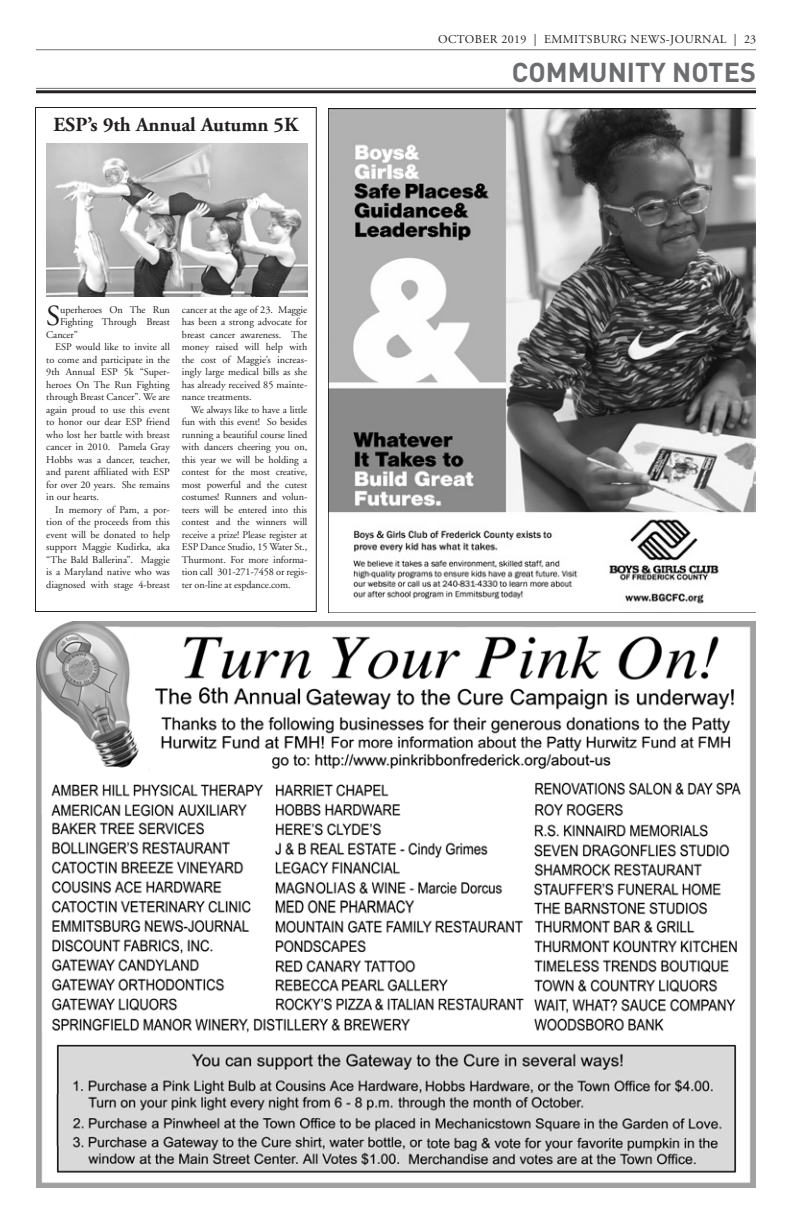
<style>
.page{position:relative;width:792px;height:1224px;background:#fff}
.page>*{position:absolute;margin:0;border:0;box-sizing:border-box;transform-origin:0 0}
._1st_paragraph{font:29.1px "Adobe Garamond";color:#231f20}
.t1{font:700 27px "DIN";color:#6c6d70}
.body{font:700 20px "Adobe Garamond";color:#231f20}
.t2{font:12px "Adobe Garamond";letter-spacing:.035em;color:#231f20}
.body-2{font:10.2px/12.5px "Adobe Garamond";color:#231f20;text-align:justify}
._1st_paragraph-2{font:10.2px "Adobe Garamond";letter-spacing:-.01em;color:#231f20}
</style>
<div class="page">
<hr style="left:36px;top:49px;width:720px;height:1px;background:#6c6d70">
<img style="left:46px;top:144px;width:261px;height:152px">
<div style="left:35px;top:107px;width:282px;height:505px;border:1px solid #231f20"></div>
<img style="left:329px;top:109px;width:427px;height:504px">
<img style="left:36px;top:621px;width:720px;height:567px">
<hr style="left:36px;top:88px;width:720px;height:1px;background:#6c6d70">
<hr style="left:36px;top:90px;width:720px;height:3px;background:#231f20">
<p class="body" style="left:53px;top:114px;width:246px">ESP’s 9th Annual Autumn 5K</p>
<p class="_1st_paragraph" style="left:46px;top:301px;width:16px">S</p>
<p class="_1st_paragraph-2" style="left:60px;top:304px;width:111px">uperheroes On The Run</p>
<p class="_1st_paragraph-2" style="left:60px;top:317px;width:111px">Fighting Through Breast</p>
<p class="_1st_paragraph-2" style="left:46px;top:329px;width:33px">Cancer”</p>
<p class="body-2" style="left:46px;top:341px;width:125px;text-indent:9px">ESP would like to invite all to come and participate in the 9th Annual ESP 5k “Super&shy;heroes On The Run Fighting through Breast Cancer”. We are again proud to use this event to honor our dear ESP friend who lost her battle with breast cancer in 2010. Pamela Gray Hobbs was a dancer, teacher, and parent affiliated with ESP for over 20 years. She remains in our hearts.</p>
<p class="body-2" style="left:46px;top:504px;width:125px;text-indent:9px">In memory of Pam, a por&shy;tion of the proceeds from this event will be donated to help support Maggie Kudirka, aka “The Bald Ballerina”. Maggie is a Maryland native who was diagnosed with stage 4-breast</p>
<p class="body-2" style="left:182px;top:304px;width:127px">cancer at the age of 23. Maggie has been a strong advocate for breast cancer awareness. The money raised will help with the cost of Maggie’s increas&shy;ingly large medical bills as she has already received 85 mainte&shy;nance treatments.</p>
<p class="body-2" style="left:182px;top:404px;width:127px;text-indent:9px">We always like to have a little fun with this event! So besides running a beautiful course lined with dancers cheering you on, this year we will be holding a contest for the most creative, most powerful and the cutest costumes! Runners and volun&shy;teers will be entered into this contest and the winners will receive a prize! Please register at ESP Dance Studio, 15 Water St., Thurmont. For more informa&shy;tion call 301-271-7458 or regis&shy;ter on-line at espdance.com.</p>
<p class="t2" style="left:438px;top:33px;width:319px">OCTOBER 2019 | EMMITSBURG NEWS-JOURNAL | 23</p>
<p class="t1" style="left:512px;top:54px;width:246px">COMMUNITY NOTES</p>
</div>
